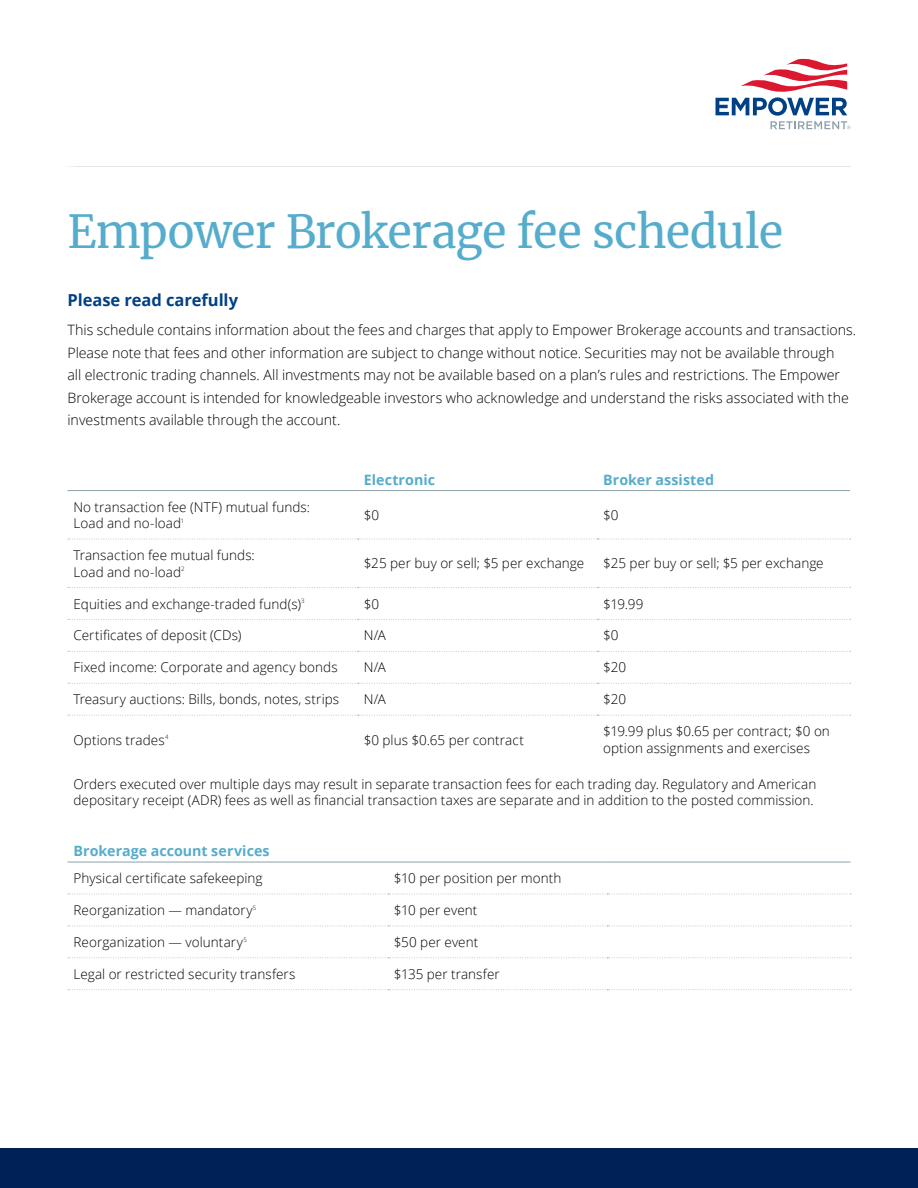
<style>
.page{position:relative;width:918px;height:1188px;background:#fff}
.page>*{position:absolute;margin:0;border:0;box-sizing:border-box;transform-origin:0 0}
.t1{font:45px "Merriweather";letter-spacing:-.015em;color:#56accc}
.t2{font:700 16.5px "Open Sans";letter-spacing:-.005em;color:#004185}
.t3{font:300 14.25px/22.5px "Open Sans";color:#000}
.t4{font:700 14.25px "Open Sans";letter-spacing:.005em;color:#56accc}
.t5{font:300 13.5px/16.5px "Open Sans";letter-spacing:.005em;color:#000}
</style>
<div class="page">
<hr style="left:57px;top:166px;width:794px;height:1px;background:#cedae0">
<svg style="left:716px;top:59px;width:134px;height:70px"></svg>
<div style="left:0;top:1148px;width:918px;height:40px;background:#002157"></div>
<svg style="left:68px;top:539px;width:783px;height:1px"></svg>
<svg style="left:68px;top:587px;width:783px;height:1px"></svg>
<svg style="left:68px;top:619px;width:783px;height:1px"></svg>
<svg style="left:68px;top:651px;width:783px;height:1px"></svg>
<svg style="left:68px;top:683px;width:783px;height:1px"></svg>
<svg style="left:68px;top:715px;width:783px;height:1px"></svg>
<hr style="left:68px;top:490px;width:290px;height:1px;background:#8da0aa">
<hr style="left:358px;top:490px;width:239px;height:1px;background:#8da0aa">
<hr style="left:597px;top:490px;width:253px;height:1px;background:#8da0aa">
<svg style="left:68px;top:894px;width:783px;height:1px"></svg>
<svg style="left:68px;top:926px;width:783px;height:1px"></svg>
<hr style="left:68px;top:862px;width:320px;height:1px;background:#8da0aa">
<hr style="left:388px;top:862px;width:219px;height:1px;background:#8da0aa">
<hr style="left:607px;top:862px;width:243px;height:1px;background:#8da0aa">
<svg style="left:68px;top:957px;width:783px;height:1px"></svg>
<svg style="left:68px;top:989px;width:783px;height:1px"></svg>
<h1 class="t1" style="left:68px;top:201px;width:717px">Empower Brokerage fee schedule</h1>
<p class="t2" style="left:68px;top:288px;width:172px">Please read carefully</p>
<p class="t3" style="left:68px;top:318px;width:790px">This schedule contains information about the fees and charges that apply to Empower Brokerage accounts and transactions.<br>Please note that fees and other information are subject to change without notice. Securities may not be available through<br>all electronic trading channels. All investments may not be available based on a plan’s rules and restrictions. The Empower Brokerage account is intended for knowledgeable investors who acknowledge and understand the risks associated with the investments available through the account.</p>
<p class="t4" style="left:364px;top:469px;width:73px">Electronic</p>
<p class="t4" style="left:603px;top:469px;width:112px">Broker assisted</p>
<p class="t5" style="left:74px;top:498px;width:238px">No transaction fee (NTF) mutual funds:<br>Load and no-load<sup>1</sup></p>
<p class="t5" style="left:364px;top:506px;width:17px">$0</p>
<p class="t5" style="left:603px;top:506px;width:17px">$0</p>
<p class="t5" style="left:73px;top:547px;width:183px">Transaction fee mutual funds:<br>Load and no-load<sup>2</sup></p>
<p class="t5" style="left:364px;top:555px;width:222px">$25 per buy or sell; $5 per exchange</p>
<p class="t5" style="left:603px;top:555px;width:222px">$25 per buy or sell; $5 per exchange</p>
<p class="t5" style="left:73px;top:595px;width:233px">Equities and exchange-traded fund(s)<sup>3</sup></p>
<p class="t5" style="left:364px;top:595px;width:17px">$0</p>
<p class="t5" style="left:603px;top:595px;width:42px">$19.99</p>
<p class="t5" style="left:73px;top:627px;width:169px">Certificates of deposit (CDs)</p>
<p class="t5" style="left:364px;top:627px;width:24px">N/A</p>
<p class="t5" style="left:603px;top:627px;width:17px">$0</p>
<p class="t5" style="left:73px;top:659px;width:266px">Fixed income: Corporate and agency bonds</p>
<p class="t5" style="left:364px;top:659px;width:24px">N/A</p>
<p class="t5" style="left:603px;top:659px;width:24px">$20</p>
<p class="t5" style="left:73px;top:691px;width:267px">Treasury auctions: Bills, bonds, notes, strips</p>
<p class="t5" style="left:364px;top:691px;width:24px">N/A</p>
<p class="t5" style="left:603px;top:691px;width:24px">$20</p>
<p class="t5" style="left:73px;top:731px;width:97px">Options trades<sup>4</sup></p>
<p class="t5" style="left:364px;top:731px;width:162px">$0 plus $0.65 per contract</p>
<p class="t5" style="left:603px;top:723px;width:228px">$19.99 plus $0.65 per contract; $0 on option assignments and exercises</p>
<p class="t5" style="left:73px;top:775px;width:744px">Orders executed over multiple days may result in separate transaction fees for each trading day. Regulatory and American depositary receipt (ADR) fees as well as financial transaction taxes are separate and in addition to the posted commission.</p>
<p class="t4" style="left:74px;top:841px;width:198px">Brokerage account services</p>
<p class="t5" style="left:74px;top:870px;width:191px">Physical certificate safekeeping</p>
<p class="t5" style="left:394px;top:870px;width:169px">$10 per position per month</p>
<p class="t5" style="left:74px;top:902px;width:184px">Reorganization — mandatory<sup>5</sup></p>
<p class="t5" style="left:394px;top:902px;width:85px">$10 per event</p>
<p class="t5" style="left:74px;top:934px;width:175px">Reorganization — voluntary<sup>5</sup></p>
<p class="t5" style="left:394px;top:934px;width:86px">$50 per event</p>
<p class="t5" style="left:74px;top:965px;width:223px">Legal or restricted security transfers</p>
<p class="t5" style="left:394px;top:965px;width:107px">$135 per transfer</p>
</div>
